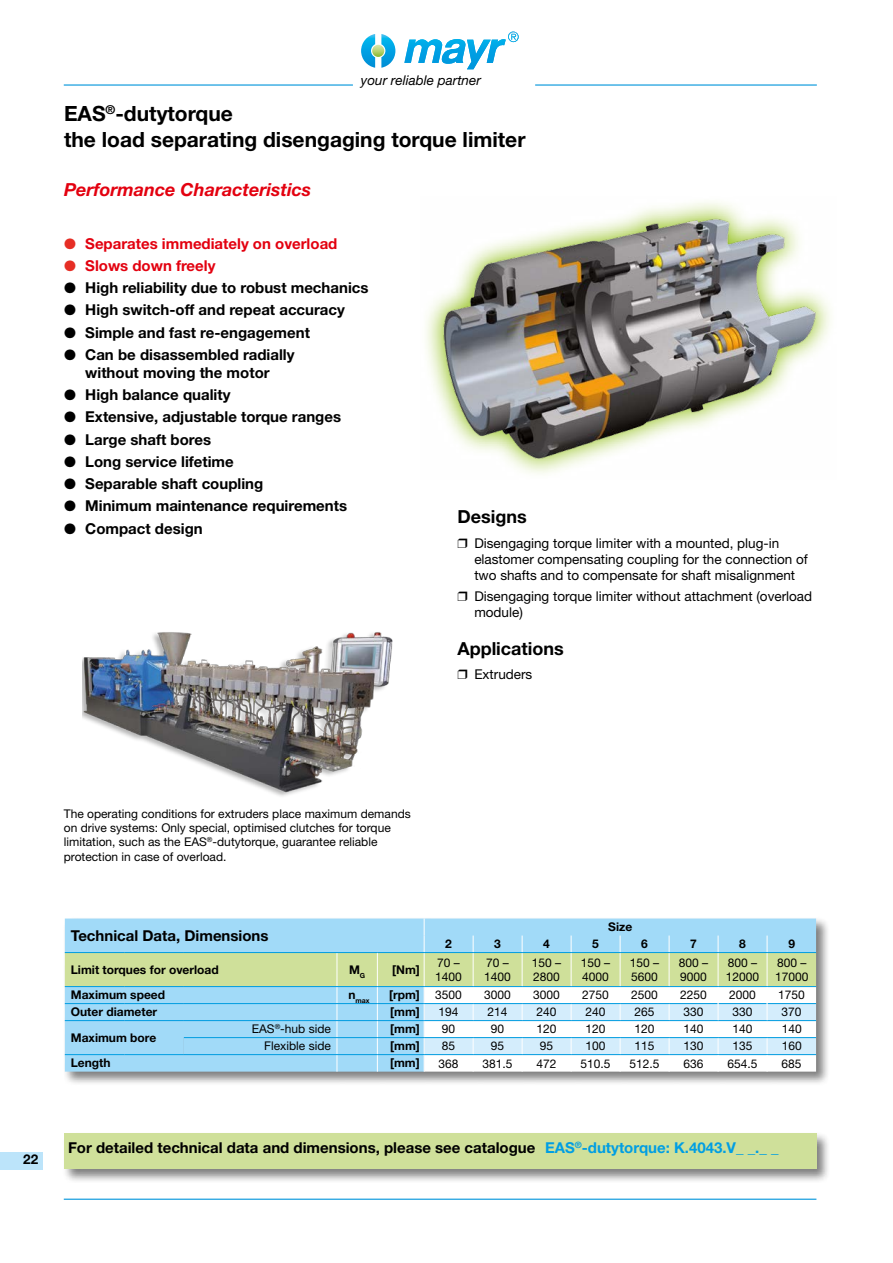
<style>
.page{position:relative;width:893px;height:1263px;background:#fff}
.page>*{position:absolute;margin:0;border:0;box-sizing:border-box;transform-origin:0 0}
.t1{font:700 21px/25.2px "Helvetica Neue LT Pro";color:#000}
.t2{font:italic 700 18px "Helvetica Neue LT Pro";color:#e3000f}
.t3{font:700 18px "Helvetica Neue LT Pro";color:#000}
.t4{font:700 15px/18px "Helvetica Neue LT Pro";color:#000;text-align:center}
.t5{font:700 15px "Helvetica Neue LT Pro";color:#e3000f}
.t6{font:13.5px/16.2px "Helvetica Neue LT Pro";color:#000}
.t7{font:italic 13.5px "Helvetica Neue LT Pro";color:#000}
.t8{font:700 13.5px "Helvetica Neue LT Pro";color:#000}
.t9{font:12px/14.4px "Helvetica Neue LT Pro";color:#000}
.t10{font:700 12px "Helvetica Neue LT Pro";color:#000}
.t11{font:700 7.05px "Helvetica Neue LT Pro";color:#000}
.s1{color:#e62e25}
.s2{color:#009ee3}
</style>
<div class="page">
<svg style="left:426px;top:297px;width:404px;height:177px"></svg>
<img style="left:438px;top:202px;width:383px;height:269px">
<img style="left:82px;top:632px;width:311px;height:164px">
<div style="left:63px;top:917px;width:768px;height:169px;background:#000;opacity:.5"></div>
<svg style="left:65px;top:918px;width:751px;height:153px"></svg>
<div style="left:62px;top:1131px;width:769px;height:52px;background:#000;opacity:.5"></div>
<div style="left:64px;top:1133px;width:752px;height:36px;background:#cfe09a"></div>
<div style="left:0;top:1152px;width:43px;height:17px;background:#bce4fa"></div>
<hr style="left:535px;top:84px;width:282px;height:2px;background:#0095db">
<hr style="left:64px;top:84px;width:289px;height:2px;background:#0095db">
<hr style="left:64px;top:1198px;width:752px;height:2px;background:#0095db">
<svg style="left:361px;top:34px;width:34px;height:34px"></svg>
<svg style="left:404px;top:32px;width:115px;height:37px"></svg>
<p class="t7" style="left:361px;top:72px;width:121px">your reliable partner</p>
<h1 class="t1" style="left:64px;top:101px;width:463px">EAS<sup>®</sup>-dutytorque<br>the load separating disengaging torque limiter</h1>
<p class="t2" style="left:64px;top:178px;width:249px">Performance Characteristics</p>
<p class="t5" style="left:64px;top:234px;width:275px"><span class="s1">●</span> Separates immediately on overload</p>
<p class="t5" style="left:64px;top:256px;width:153px"><span class="s1">●</span> Slows down freely</p>
<p class="t4" style="left:64px;top:278px;width:306px">● High reliability due to robust mechanics</p>
<p class="t4" style="left:64px;top:301px;width:282px">● High switch-off and repeat accuracy</p>
<p class="t4" style="left:64px;top:323px;width:247px">● Simple and fast re-engagement</p>
<p class="t4" style="left:64px;top:345px;width:232px">● Can be disassembled radially without moving the motor</p>
<p class="t4" style="left:64px;top:385px;width:168px">● High balance quality</p>
<p class="t4" style="left:64px;top:408px;width:279px">● Extensive, adjustable torque ranges</p>
<p class="t4" style="left:64px;top:430px;width:149px">● Large shaft bores</p>
<p class="t4" style="left:64px;top:452px;width:171px">● Long service lifetime</p>
<p class="t4" style="left:64px;top:474px;width:201px">● Separable shaft coupling</p>
<p class="t4" style="left:64px;top:497px;width:285px">● Minimum maintenance requirements</p>
<p class="t4" style="left:64px;top:519px;width:140px">● Compact design</p>
<p class="t3" style="left:457px;top:505px;width:71px">Designs</p>
<p class="t6" style="left:474px;top:535px;width:335px;text-indent:-17px">❒ Disengaging torque limiter with a mounted, plug-in elastomer compensating coupling for the connection of two shafts and to compensate for shaft misalignment</p>
<p class="t6" style="left:474px;top:587px;width:339px;text-indent:-17px">❒ Disengaging torque limiter without attachment (overload module)</p>
<p class="t3" style="left:457px;top:637px;width:108px">Applications</p>
<p class="t6" style="left:457px;top:666px;width:77px">❒ Extruders</p>
<p class="t9" style="left:64px;top:806px;width:348px">The operating conditions for extruders place maximum demands on drive systems: Only special, optimised clutches for torque limitation, such as the EAS<sup>®</sup>-dutytorque, guarantee reliable protection in case of overload.</p>
<p class="t4" style="left:71px;top:926px;width:199px">Technical Data, Dimensions</p>
<p class="t10" style="left:608px;top:919px;width:25px">Size</p>
<p class="t10" style="left:445px;top:936px;width:8px">2</p>
<p class="t10" style="left:494px;top:936px;width:8px">3</p>
<p class="t10" style="left:543px;top:936px;width:8px">4</p>
<p class="t10" style="left:592px;top:936px;width:8px">5</p>
<p class="t10" style="left:641px;top:936px;width:8px">6</p>
<p class="t10" style="left:690px;top:936px;width:8px">7</p>
<p class="t10" style="left:739px;top:936px;width:8px">8</p>
<p class="t10" style="left:788px;top:936px;width:8px">9</p>
<p class="t10" style="left:71px;top:962px;width:149px">Limit torques for overload</p>
<p class="t10" style="left:349px;top:962px;width:18px">M<sub>G</sub></p>
<p class="t10" style="left:392px;top:962px;width:29px">[Nm]</p>
<p class="t9" style="left:435px;top:955px;width:28px">70 –<br>1400</p>
<p class="t9" style="left:484px;top:955px;width:28px">70 –<br>1400</p>
<p class="t9" style="left:532px;top:955px;width:31px">150 –<br>2800</p>
<p class="t9" style="left:581px;top:955px;width:31px">150 –<br>4000</p>
<p class="t9" style="left:630px;top:955px;width:31px">150 –<br>5600</p>
<p class="t9" style="left:679px;top:955px;width:31px">800 –<br>9000</p>
<p class="t9" style="left:726px;top:955px;width:35px">800 –<br>12000</p>
<p class="t9" style="left:775px;top:955px;width:35px">800 –<br>17000</p>
<p class="t10" style="left:71px;top:987px;width:96px">Maximum speed</p>
<p class="t11" style="left:348px;top:996px;width:23px"><sup>n</sup>max</p>
<p class="t10" style="left:389px;top:987px;width:32px">[rpm]</p>
<p class="t9" style="left:435px;top:987px;width:28px">3500</p>
<p class="t9" style="left:484px;top:987px;width:28px">3000</p>
<p class="t9" style="left:533px;top:987px;width:28px">3000</p>
<p class="t9" style="left:582px;top:987px;width:28px">2750</p>
<p class="t9" style="left:631px;top:987px;width:28px">2500</p>
<p class="t9" style="left:680px;top:987px;width:28px">2250</p>
<p class="t9" style="left:729px;top:987px;width:28px">2000</p>
<p class="t9" style="left:778px;top:987px;width:28px">1750</p>
<p class="t10" style="left:71px;top:1004px;width:88px">Outer diameter</p>
<p class="t10" style="left:390px;top:1004px;width:31px">[mm]</p>
<p class="t9" style="left:439px;top:1004px;width:22px">194</p>
<p class="t9" style="left:488px;top:1004px;width:22px">214</p>
<p class="t9" style="left:537px;top:1004px;width:22px">240</p>
<p class="t9" style="left:586px;top:1004px;width:22px">240</p>
<p class="t9" style="left:635px;top:1004px;width:22px">265</p>
<p class="t9" style="left:684px;top:1004px;width:22px">330</p>
<p class="t9" style="left:732px;top:1004px;width:22px">330</p>
<p class="t9" style="left:781px;top:1004px;width:22px">370</p>
<p class="t10" style="left:71px;top:1030px;width:87px">Maximum bore</p>
<p class="t9" style="left:252px;top:1022px;width:81px">EAS<sup>®</sup>-hub side</p>
<p class="t10" style="left:390px;top:1021px;width:31px">[mm]</p>
<p class="t9" style="left:442px;top:1022px;width:15px">90</p>
<p class="t9" style="left:491px;top:1022px;width:15px">90</p>
<p class="t9" style="left:537px;top:1022px;width:22px">120</p>
<p class="t9" style="left:586px;top:1022px;width:22px">120</p>
<p class="t9" style="left:635px;top:1022px;width:22px">120</p>
<p class="t9" style="left:684px;top:1022px;width:22px">140</p>
<p class="t9" style="left:732px;top:1022px;width:22px">140</p>
<p class="t9" style="left:782px;top:1022px;width:22px">140</p>
<p class="t9" style="left:264px;top:1039px;width:68px">Flexible side</p>
<p class="t10" style="left:390px;top:1038px;width:31px">[mm]</p>
<p class="t9" style="left:442px;top:1039px;width:15px">85</p>
<p class="t9" style="left:491px;top:1039px;width:15px">95</p>
<p class="t9" style="left:540px;top:1039px;width:15px">95</p>
<p class="t9" style="left:586px;top:1039px;width:22px">100</p>
<p class="t9" style="left:635px;top:1039px;width:22px">115</p>
<p class="t9" style="left:683px;top:1039px;width:22px">130</p>
<p class="t9" style="left:732px;top:1039px;width:22px">135</p>
<p class="t9" style="left:782px;top:1039px;width:22px">160</p>
<p class="t10" style="left:71px;top:1055px;width:41px">Length</p>
<p class="t10" style="left:390px;top:1055px;width:31px">[mm]</p>
<p class="t9" style="left:439px;top:1056px;width:22px">368</p>
<p class="t9" style="left:483px;top:1056px;width:32px">381.5</p>
<p class="t9" style="left:537px;top:1056px;width:22px">472</p>
<p class="t9" style="left:581px;top:1056px;width:32px">510.5</p>
<p class="t9" style="left:629px;top:1056px;width:32px">512.5</p>
<p class="t9" style="left:683px;top:1056px;width:22px">636</p>
<p class="t9" style="left:727px;top:1056px;width:32px">654.5</p>
<p class="t9" style="left:781px;top:1056px;width:22px">685</p>
<p class="t8" style="left:23px;top:1151px;width:17px">22</p>
<p class="t4" style="left:68px;top:1138px;width:712px">For detailed technical data and dimensions, please see catalogue <span class="s2">EAS</span><sup>®</sup><span class="s2">-dutytorque: K.4043.V_ _._ _</span></p>
</div>
